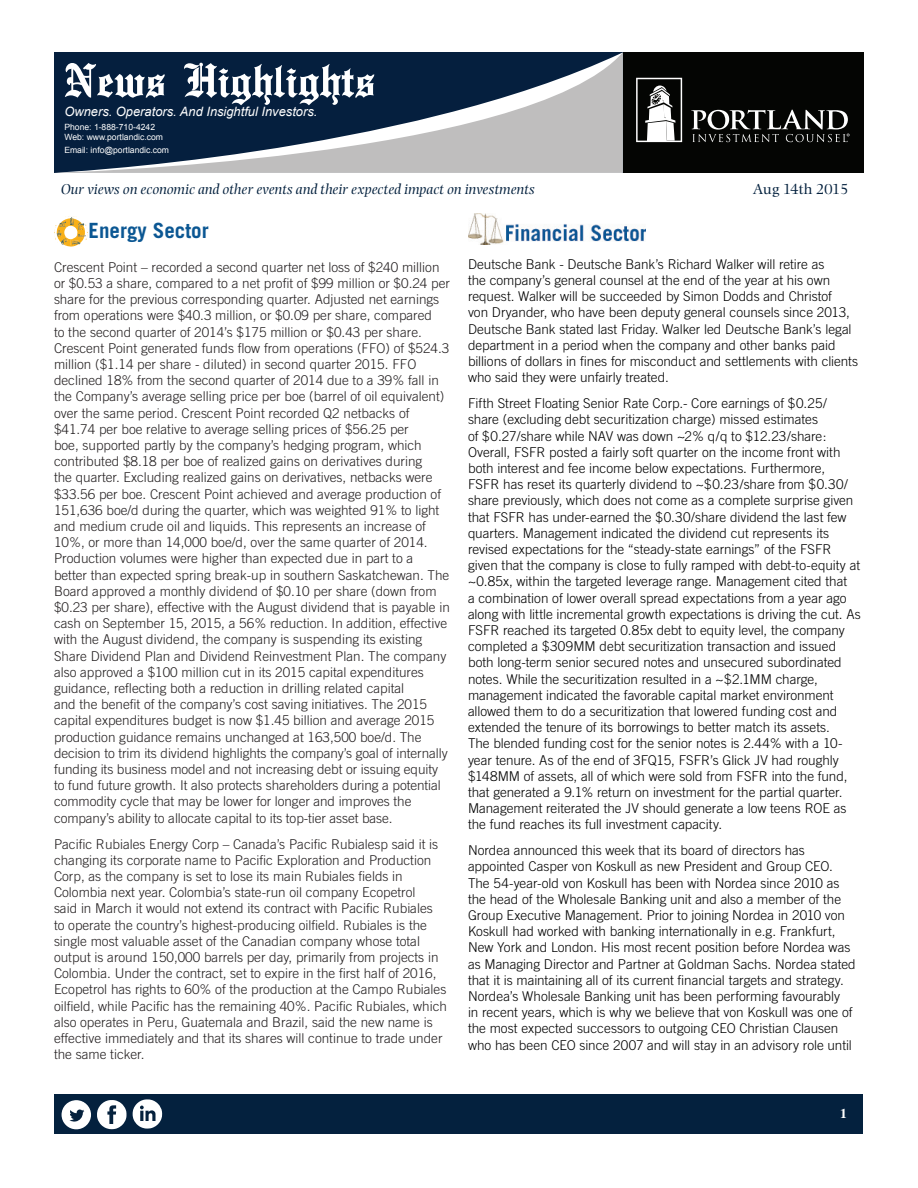
<style>
.page{position:relative;width:918px;height:1188px;background:#fff}
.page>*{position:absolute;margin:0;border:0;box-sizing:border-box;transform-origin:0 0}
.t1{font:500 51px "English Towne";color:#fff}
.t2{font:700 21px "Trade Gothic";color:#0b5793}
.t3{font:italic 15px "Photina";color:#04213e}
.t4{font:15px "Photina";letter-spacing:-.02em;color:#04213e}
.Article_-_Body{font:300 13.5px/16.2px "Trade Gothic";color:#231f20}
.Article_-_Body-2{font:300 13.5px/16.2px "Trade Gothic";letter-spacing:-.005em;color:#000}
.t5{font:700 13.5px "Times";color:#fff}
.t6{font:italic 12.9px "Arial";color:#fff}
.t7{font:8.55px/10.4px "Arial";color:#fff}
</style>
<div class="page">
<div style="left:606px;top:52px;width:258px;height:121px;background:#040503"></div>
<div style="left:55px;top:1094px;width:808px;height:39px;background:#04213e"></div>
<svg style="left:54px;top:53px;width:569px;height:120px;background:#4d5d71"></svg>
<svg style="left:636px;top:78px;width:46px;height:64px"></svg>
<svg style="left:691px;top:110px;width:159px;height:32px"></svg>
<div style="left:62px;top:1100px;width:29px;height:29px;background:#fff;border-radius:50%"></div>
<svg style="left:69px;top:1109px;width:15px;height:13px"></svg>
<svg style="left:97px;top:1100px;width:30px;height:30px"></svg>
<svg style="left:133px;top:1099px;width:29px;height:30px"></svg>
<img style="left:468px;top:213px;width:177px;height:32px">
<svg style="left:54px;top:216px;width:34px;height:31px"></svg>
<h1 class="t1" style="left:64px;top:51px;width:312px">News Highlights</h1>
<p class="t6" style="left:64px;top:103px;width:255px">Owners. Operators. And Insightful Investors.</p>
<p class="t7" style="left:64px;top:122px;width:100px">Phone: 1-888-710-4242<br>Web: www.portlandic.com</p>
<p class="t7" style="left:64px;top:145px;width:106px">Email: info@portlandic.com</p>
<p class="t3" style="left:61px;top:181px;width:475px">Our views on economic and other events and their expected impact on investments</p>
<p class="t4" style="left:753px;top:180px;width:97px">Aug 14th 2015</p>
<h2 class="t2" style="left:89px;top:218px;width:122px">Energy Sector</h2>
<p class="Article_-_Body" style="left:54px;top:259px;width:397px">Crescent Point – recorded a second quarter net loss of $240 million or $0.53 a share, compared to a net profit of $99 million or $0.24 per share for the previous corresponding quarter. Adjusted net earnings from operations were $40.3 million, or $0.09 per share, compared<br>to the second quarter of 2014’s $175 million or $0.43 per share.<br>Crescent Point generated funds flow from operations (FFO) of $524.3 million ($1.14 per share - diluted) in second quarter 2015. FFO declined 18% from the second quarter of 2014 due to a 39% fall in the Company’s average selling price per boe (barrel of oil equivalent) over the same period. Crescent Point recorded Q2 netbacks of $41.74 per boe relative to average selling prices of $56.25 per<br>boe, supported partly by the company’s hedging program, which contributed $8.18 per boe of realized gains on derivatives during<br>the quarter. Excluding realized gains on derivatives, netbacks were $33.56 per boe. Crescent Point achieved and average production of 151,636 boe/d during the quarter, which was weighted 91% to light and medium crude oil and liquids. This represents an increase of 10%, or more than 14,000 boe/d, over the same quarter of 2014.<br>Production volumes were higher than expected due in part to a<br>better than expected spring break-up in southern Saskatchewan. The Board approved a monthly dividend of $0.10 per share (down from $0.23 per share), effective with the August dividend that is payable in cash on September 15, 2015, a 56% reduction. In addition, effective with the August dividend, the company is suspending its existing Share Dividend Plan and Dividend Reinvestment Plan. The company also approved a $100 million cut in its 2015 capital expenditures guidance, reflecting both a reduction in drilling related capital<br>and the benefit of the company’s cost saving initiatives. The 2015 capital expenditures budget is now $1.45 billion and average 2015 production guidance remains unchanged at 163,500 boe/d. The decision to trim its dividend highlights the company’s goal of internally funding its business model and not increasing debt or issuing equity to fund future growth. It also protects shareholders during a potential commodity cycle that may be lower for longer and improves the company’s ability to allocate capital to its top-tier asset base.</p>
<p class="Article_-_Body" style="left:54px;top:836px;width:395px">Pacific Rubiales Energy Corp – Canada’s Pacific Rubialesp said it is changing its corporate name to Pacific Exploration and Production Corp, as the company is set to lose its main Rubiales fields in Colombia next year. Colombia’s state-run oil company Ecopetrol<br>said in March it would not extend its contract with Pacific Rubiales<br>to operate the country’s highest-producing oilfield. Rubiales is the single most valuable asset of the Canadian company whose total output is around 150,000 barrels per day, primarily from projects in Colombia. Under the contract, set to expire in the first half of 2016, Ecopetrol has rights to 60% of the production at the Campo Rubiales oilfield, while Pacific has the remaining 40%. Pacific Rubiales, which also operates in Peru, Guatemala and Brazil, said the new name is effective immediately and that its shares will continue to trade under the same ticker.</p>
<p class="Article_-_Body-2" style="left:468px;top:256px;width:392px">Deutsche Bank - Deutsche Bank’s Richard Walker will retire as<br>the company’s general counsel at the end of the year at his own request. Walker will be succeeded by Simon Dodds and Christof<br>von Dryander, who have been deputy general counsels since 2013, Deutsche Bank stated last Friday. Walker led Deutsche Bank’s legal department in a period when the company and other banks paid billions of dollars in fines for misconduct and settlements with clients who said they were unfairly treated.</p>
<p class="Article_-_Body-2" style="left:468px;top:395px;width:394px">Fifth Street Floating Senior Rate Corp.- Core earnings of $0.25/ share (excluding debt securitization charge) missed estimates<br>of $0.27/share while NAV was down ~2% q/q to $12.23/share:<br>Overall, FSFR posted a fairly soft quarter on the income front with both interest and fee income below expectations. Furthermore,<br>FSFR has reset its quarterly dividend to ~$0.23/share from $0.30/ share previously, which does not come as a complete surprise given that FSFR has under-earned the $0.30/share dividend the last few quarters. Management indicated the dividend cut represents its revised expectations for the “steady-state earnings” of the FSFR given that the company is close to fully ramped with debt-to-equity at ~0.85x, within the targeted leverage range. Management cited that<br>a combination of lower overall spread expectations from a year ago along with little incremental growth expectations is driving the cut. As FSFR reached its targeted 0.85x debt to equity level, the company completed a $309MM debt securitization transaction and issued both long-term senior secured notes and unsecured subordinated notes. While the securitization resulted in a ~$2.1MM charge, management indicated the favorable capital market environment allowed them to do a securitization that lowered funding cost and extended the tenure of its borrowings to better match its assets.<br>The blended funding cost for the senior notes is 2.44% with a 10- year tenure. As of the end of 3FQ15, FSFR’s Glick JV had roughly $148MM of assets, all of which were sold from FSFR into the fund, that generated a 9.1% return on investment for the partial quarter.<br>Management reiterated the JV should generate a low teens ROE as the fund reaches its full investment capacity.</p>
<p class="Article_-_Body-2" style="left:468px;top:842px;width:389px">Nordea announced this week that its board of directors has appointed Casper von Koskull as new President and Group CEO.<br>The 54-year-old von Koskull has been with Nordea since 2010 as the head of the Wholesale Banking unit and also a member of the Group Executive Management. Prior to joining Nordea in 2010 von Koskull had worked with banking internationally in e.g. Frankfurt, New York and London. His most recent position before Nordea was as Managing Director and Partner at Goldman Sachs. Nordea stated that it is maintaining all of its current financial targets and strategy.<br>Nordea’s Wholesale Banking unit has been performing favourably<br>in recent years, which is why we believe that von Koskull was one of the most expected successors to outgoing CEO Christian Clausen who has been CEO since 2007 and will stay in an advisory role until</p>
<p class="t5" style="left:840px;top:1100px;width:8px">1</p>
</div>
